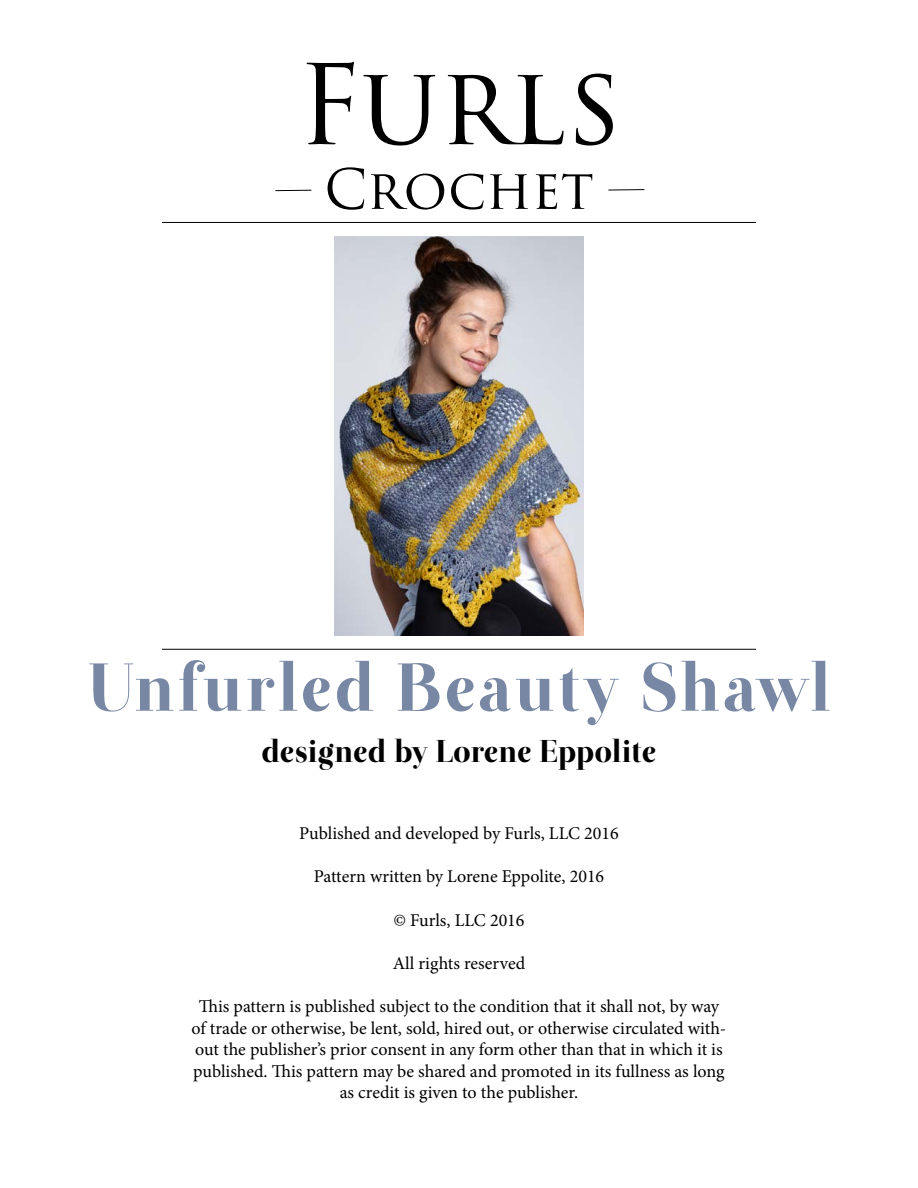
<style>
.page{position:relative;width:918px;height:1188px;background:#fff}
.page>*{position:absolute;margin:0;border:0;box-sizing:border-box;transform-origin:0 0}
.t1{font:108px "Trajan Pro 3";color:#000}
.t2{font:67.5px "Otama ep";letter-spacing:.04em;color:#7787a4}
.t3{font:54px "Trajan Pro 3";color:#000}
.t4{font:31.5px "Otama ep";letter-spacing:-.005em;color:#000}
.t5{font:18px/21.6px "Minion Pro";letter-spacing:-.005em;color:#000;text-align:center}
</style>
<div class="page">
<img style="left:334px;top:236px;width:250px;height:400px">
<hr style="left:162px;top:222px;width:594px;height:1px;background:#000">
<hr style="left:162px;top:649px;width:594px;height:1px;background:#000">
<svg style="left:275px;top:189px;width:37px;height:2px"></svg>
<svg style="left:608px;top:189px;width:37px;height:2px"></svg>
<p class="t1" style="left:297px;top:31px;width:326px">Furls</p>
<p class="t3" style="left:324px;top:152px;width:271px">Crochet</p>
<p class="t2" style="left:87px;top:647px;width:746px">Unfurled Beauty Shawl</p>
<p class="t4" style="left:262px;top:732px;width:396px">designed by Lorene Eppolite</p>
<p class="t5" style="left:299px;top:823px;width:321px">Published and developed by Furls, LLC 2016</p>
<p class="t5" style="left:314px;top:866px;width:292px">Pattern written by Lorene Eppolite, 2016</p>
<p class="t5" style="left:393px;top:909px;width:133px">© Furls, LLC 2016</p>
<p class="t5" style="left:393px;top:952px;width:134px">All rights reserved</p>
<p class="t5" style="left:192px;top:996px;width:536px">This pattern is published subject to the condition that it shall not, by way of trade or otherwise, be lent, sold, hired out, or otherwise circulated with&shy;out the publisher’s prior consent in any form other than that in which it is published. This pattern may be shared and promoted in its fullness as long as credit is given to the publisher.</p>
</div>
